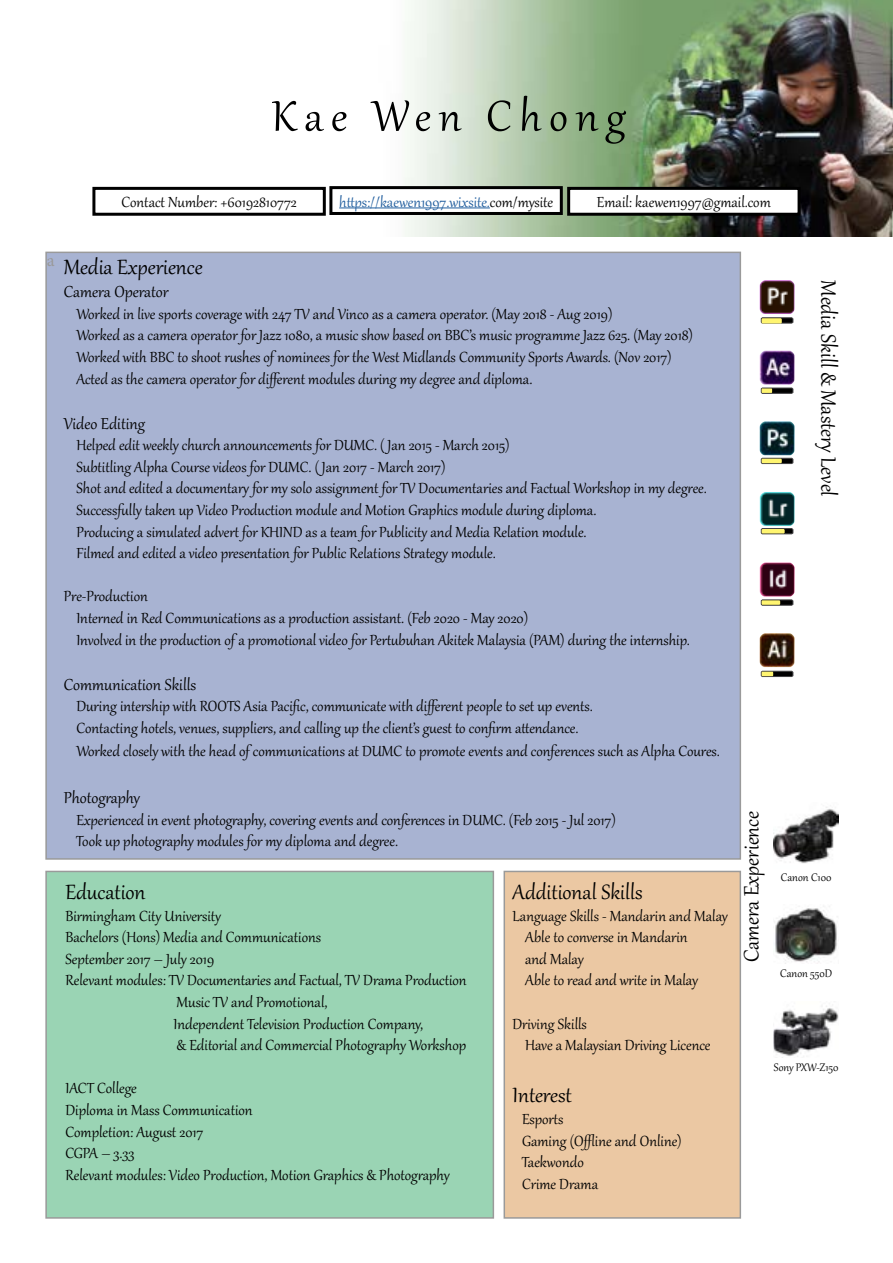
<style>
.page{position:relative;width:893px;height:1263px;background:#fff}
.page>*{position:absolute;margin:0;border:0;box-sizing:border-box;transform-origin:0 0}
.t1{font:52.5px "Gabriola";letter-spacing:.15em;color:#000}
.t2{font:25.5px "Gabriola";color:#000}
.t3{font:19.5px "Gabriola";color:#000}
.t4{font:18px/21.6px "Gabriola";color:#000}
.t5{font:18px "Gabriola";color:#215e9e}
.t6{font:13.5px "Gabriola";color:#000}
.s1{color:#000}
</style>
<div class="page">
<img style="left:211px;top:0;width:682px;height:236px">
<div style="left:46px;top:252px;width:694px;height:607px;background:#a8b3d2"></div>
<div style="left:46px;top:871px;width:447px;height:347px;background:#9ad4b4"></div>
<div style="left:504px;top:871px;width:236px;height:347px;background:#ebc8a3"></div>
<img style="left:760px;top:351px;width:34px;height:34px">
<div style="left:331px;top:188px;width:230px;height:25px;background:#fff"></div>
<hr style="left:339px;top:208px;width:151px;height:1px;background:#215e9e">
<div style="left:329px;top:186px;width:234px;height:29px;border:3px solid #000"></div>
<div style="left:94px;top:188px;width:230px;height:26px;background:#fff"></div>
<div style="left:92px;top:187px;width:234px;height:29px;border:3px solid #000"></div>
<div style="left:569px;top:188px;width:230px;height:26px;background:#fff"></div>
<div style="left:567px;top:187px;width:233px;height:29px;border:3px solid #000"></div>
<img style="left:760px;top:421px;width:34px;height:34px">
<img style="left:760px;top:280px;width:34px;height:34px">
<img style="left:760px;top:492px;width:34px;height:34px">
<img style="left:760px;top:633px;width:34px;height:34px">
<img style="left:760px;top:563px;width:34px;height:33px">
<svg style="left:760px;top:317px;width:34px;height:7px"></svg>
<svg style="left:760px;top:387px;width:34px;height:7px"></svg>
<svg style="left:760px;top:457px;width:34px;height:7px"></svg>
<svg style="left:760px;top:528px;width:34px;height:7px"></svg>
<svg style="left:760px;top:599px;width:34px;height:7px"></svg>
<svg style="left:760px;top:670px;width:34px;height:7px"></svg>
<img style="left:773px;top:807px;width:66px;height:57px">
<img style="left:774px;top:906px;width:63px;height:58px">
<img style="left:773px;top:1006px;width:66px;height:51px">
<h1 class="t1" style="left:272px;top:82px;width:356px">Kae Wen Chong</h1>
<p class="t4" style="left:121px;top:190px;width:177px">Contact Number: +60192810772</p>
<p class="t5" style="left:339px;top:190px;width:215px">https://kaewen1997.wixsite.<span class="s1">com/mysite</span></p>
<p class="t4" style="left:597px;top:190px;width:175px">Email: kaewen1997@gmail.com</p>
<h2 class="t2" style="left:47px;top:250px;width:157px"><sup>a</sup> Media Experience</h2>
<p class="t3" style="left:64px;top:279px;width:106px">Camera Operator</p>
<p class="t4" style="left:76px;top:302px;width:618px">Worked in live sports coverage with 247 TV and Vinco as a camera operator. (May 2018 - Aug 2019)<br>Worked as a camera operator for Jazz 1080, a music show based on BBC’s music programme Jazz 625. (May 2018)<br>Worked with BBC to shoot rushes of nominees for the West Midlands Community Sports Awards. (Nov 2017)<br>Acted as the camera operator for different modules during my degree and diploma.</p>
<p class="t3" style="left:64px;top:410px;width:83px">Video Editing</p>
<p class="t4" style="left:76px;top:433px;width:632px">Helped edit weekly church announcements for DUMC. ( Jan 2015 - March 2015)<br>Subtitling Alpha Course videos for DUMC. ( Jan 2017 - March 2017)<br>Shot and edited a documentary for my solo assignment for TV Documentaries and Factual Workshop in my degree.<br>Successfully taken up Video Production module and Motion Graphics module during diploma.<br>Producing a simulated advert for KHIND as a team for Publicity and Media Relation module.<br>Filmed and edited a video presentation for Public Relations Strategy module.</p>
<p class="t4" style="left:76px;top:584px;width:615px;text-indent:-13px">Pre-Production<br>Interned in Red Communications as a production assistant. (Feb 2020 - May 2020)<br>Involved in the production of a promotional video for Pertubuhan Akitek Malaysia (PAM) during the internship.</p>
<p class="t3" style="left:64px;top:671px;width:134px">Communication Skills</p>
<p class="t4" style="left:76px;top:694px;width:518px">During intership with ROOTS Asia Pacific, communicate with different people to set up events.<br>Contacting hotels, venues, suppliers, and calling up the client’s guest to confirm attendance.</p>
<p class="t4" style="left:76px;top:739px;width:645px">Worked closely with the head of communications at DUMC to promote events and conferences such as Alpha Coures.</p>
<p class="t3" style="left:64px;top:785px;width:78px">Photography</p>
<p class="t4" style="left:76px;top:808px;width:541px">Experienced in event photography, covering events and conferences in DUMC. (Feb 2015 - Jul 2017)<br>Took up photography modules for my diploma and degree.</p>
<h2 class="t2" style="left:65px;top:875px;width:82px">Education</h2>
<p class="t4" style="left:65px;top:903px;width:157px">Birmingham City University</p>
<p class="t4" style="left:65px;top:925px;width:257px">Bachelors (Hons) Media and Communications</p>
<p class="t4" style="left:65px;top:947px;width:150px">September 2017 – July 2019</p>
<p class="t4" style="left:65px;top:968px;width:403px">Relevant modules: TV Documentaries and Factual, TV Drama Production</p>
<p class="t4" style="left:177px;top:990px;width:152px">Music TV and Promotional,</p>
<p class="t4" style="left:173px;top:1011px;width:251px">Independent Television Production Company,</p>
<p class="t4" style="left:177px;top:1033px;width:291px">&amp; Editorial and Commercial Photography Workshop</p>
<p class="t4" style="left:65px;top:1076px;width:386px">IACT College<br>Diploma in Mass Communication<br>Completion: August 2017<br>CGPA – 3.33<br>Relevant modules: Video Production, Motion Graphics &amp; Photography</p>
<h2 class="t2" style="left:513px;top:875px;width:131px">Additional Skills</h2>
<p class="t4" style="left:525px;top:903px;width:204px;text-indent:-13px">Language Skills - Mandarin and Malay<br>Able to converse in Mandarin<br>and Malay<br>Able to read and write in Malay</p>
<p class="t4" style="left:525px;top:1011px;width:187px;text-indent:-13px">Driving Skills<br>Have a Malaysian Driving Licence</p>
<h2 class="t2" style="left:513px;top:1078px;width:61px">Interest</h2>
<p class="t4" style="left:522px;top:1107px;width:161px">Esports<br>Gaming (Offline and Online)<br>Taekwondo<br>Crime Drama</p>
<h2 class="t2" style="left:845px;top:280px;width:218px;rotate:90deg">Media Skill &amp; Mastery Level</h2>
<h2 class="t2" style="left:735px;top:962px;width:153px;rotate:-90deg">Camera Experience</h2>
<p class="t6" style="left:781px;top:869px;width:52px">Canon C100</p>
<p class="t6" style="left:780px;top:964px;width:54px">Canon 550D</p>
<p class="t6" style="left:774px;top:1058px;width:66px">Sony PXW-Z150</p>
</div>
